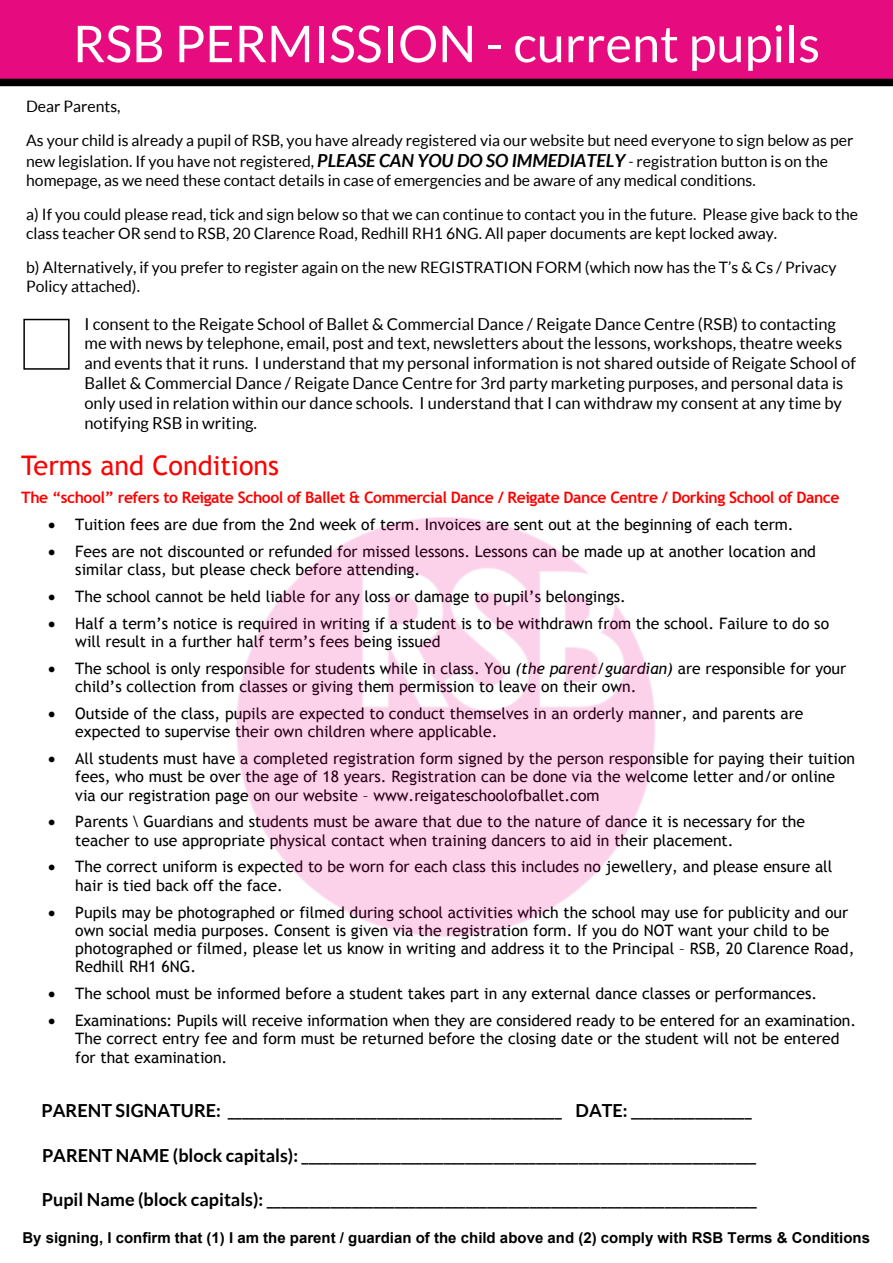
<style>
.page{position:relative;width:893px;height:1263px;background:#fff}
.page>*{position:absolute;margin:0;border:0;box-sizing:border-box;transform-origin:0 0}
.t1{font:50.7px "Lato";color:#fff}
.t2{font:27px "Trebuchet MS";color:#f00}
.t3{font:700 18px "Lato";color:#000}
.t4{font:16.5px/19.8px "Lato";color:#000}
.t5{font:15.75px/18.3px "Trebuchet MS";color:#000}
.t6{font:15.75px/18.9px "Lato";color:#000}
.t7{font:700 15.75px "Trebuchet MS";letter-spacing:-.03em;color:#f00}
.t8{font:700 15px "Arial";color:#000}
.s1{font-weight:700;font-style:italic;font-size:18px}
.s2{font-style:italic}
</style>
<div class="page">
<div style="left:0;top:0;width:893px;height:79px;background:#e60c80"></div>
<div style="left:23px;top:319px;width:47px;height:51px;background:#fff;border:2px solid #000"></div>
<div style="left:0;top:79px;width:893px;height:7px;background:#000"></div>
<img style="left:237px;top:518px;width:419px;height:418px">
<h1 class="t1" style="left:73px;top:21px;width:749px">RSB PERMISSION - current pupils</h1>
<p class="t6" style="left:26px;top:90px;width:829px;line-height:33.9px">Dear Parents,<br>As your child is already a pupil of RSB, you have already registered via our website but need everyone to sign below as per</p>
<p class="t6" style="left:26px;top:152px;width:803px;line-height:19.4px">new legislation. If you have not registered, <span class="s1">PLEASE CAN YOU DO SO IMMEDIATELY</span> <span class="s2">-</span> registration button is on the homepage, as we need these contact details in case of emergencies and be aware of any medical conditions.</p>
<p class="t6" style="left:26px;top:206px;width:833px">a) If you could please read, tick and sign below so that we can continue to contact you in the future. Please give back to the class teacher OR send to RSB, 20 Clarence Road, Redhill RH1 6NG. All paper documents are kept locked away.</p>
<p class="t6" style="left:26px;top:259px;width:812px">b) Alternatively, if you prefer to register again on the new REGISTRATION FORM (which now has the T’s &amp; Cs / Privacy<br>Policy attached).</p>
<p class="t4" style="left:84px;top:315px;width:773px">I consent to the Reigate School of Ballet &amp; Commercial Dance / Reigate Dance Centre (RSB) to contacting me with news by telephone, email, post and text, newsletters about the lessons, workshops, theatre weeks and events that it runs. I understand that my personal information is not shared outside of Reigate School of Ballet &amp; Commercial Dance / Reigate Dance Centre for 3rd party marketing purposes, and personal data is only used in relation within our dance schools. I understand that I can withdraw my consent at any time by notifying RSB in writing.</p>
<h2 class="t2" style="left:21px;top:455px;width:259px">Terms and Conditions</h2>
<p class="t7" style="left:21px;top:491px;width:820px">The “school” refers to Reigate School of Ballet &amp; Commercial Dance / Reigate Dance Centre / Dorking School of Dance</p>
<p class="t5" style="left:48px;top:517px;width:747px">• Tuition fees are due from the 2nd week of term. Invoices are sent out at the beginning of each term.</p>
<p class="t5" style="left:75px;top:543px;width:742px;text-indent:-27px">• Fees are not discounted or refunded for missed lessons. Lessons can be made up at another location and similar class, but please check before attending.</p>
<p class="t5" style="left:48px;top:588px;width:579px">• The school cannot be held liable for any loss or damage to pupil’s belongings.</p>
<p class="t5" style="left:75px;top:615px;width:755px;text-indent:-27px">• Half a term’s notice is required in writing if a student is to be withdrawn from the school. Failure to do so will result in a further half term’s fees being issued</p>
<p class="t5" style="left:75px;top:660px;width:772px;text-indent:-27px">• The school is only responsible for students while in class. You <span class="s2">(the parent/guardian)</span> are responsible for your child’s collection from classes or giving them permission to leave on their own.</p>
<p class="t5" style="left:75px;top:705px;width:730px;text-indent:-27px">• Outside of the class, pupils are expected to conduct themselves in an orderly manner, and parents are expected to supervise their own children where applicable.</p>
<p class="t5" style="left:75px;top:751px;width:781px;text-indent:-27px">• All students must have a completed registration form signed by the person responsible for paying their tuition fees, who must be over the age of 18 years. Registration can be done via the welcome letter and/or online via our registration page on our website – www.reigateschoolofballet.com</p>
<p class="t5" style="left:75px;top:814px;width:731px;text-indent:-27px">• Parents \ Guardians and students must be aware that due to the nature of dance it is necessary for the teacher to use appropriate physical contact when training dancers to aid in their placement.</p>
<p class="t5" style="left:75px;top:859px;width:759px;text-indent:-27px">• The correct uniform is expected to be worn for each class this includes no jewellery, and please ensure all hair is tied back off the face.</p>
<p class="t5" style="left:75px;top:904px;width:781px;text-indent:-27px">• Pupils may be photographed or filmed during school activities which the school may use for publicity and our own social media purposes. Consent is given via the registration form. If you do NOT want your child to be photographed or filmed, please let us know in writing and address it to the Principal – RSB, 20 Clarence Road, Redhill RH1 6NG.</p>
<p class="t5" style="left:48px;top:986px;width:770px">• The school must be informed before a student takes part in any external dance classes or performances.</p>
<p class="t5" style="left:75px;top:1013px;width:782px;text-indent:-27px">• Examinations: Pupils will receive information when they are considered ready to be entered for an examination.<br>The correct entry fee and form must be returned before the closing date or the student will not be entered for that examination.</p>
<p class="t3" style="left:42px;top:1103px;width:712px">PARENT SIGNATURE: _______________________________________________ DATE: _________________</p>
<p class="t3" style="left:42px;top:1147px;width:716px">PARENT NAME (block capitals): ________________________________________________________________</p>
<p class="t3" style="left:42px;top:1192px;width:716px">Pupil Name (block capitals): _____________________________________________________________________</p>
<p class="t8" style="left:22px;top:1232px;width:849px">By signing, I confirm that (1) I am the parent / guardian of the child above and (2) comply with RSB Terms &amp; Conditions</p>
</div>
